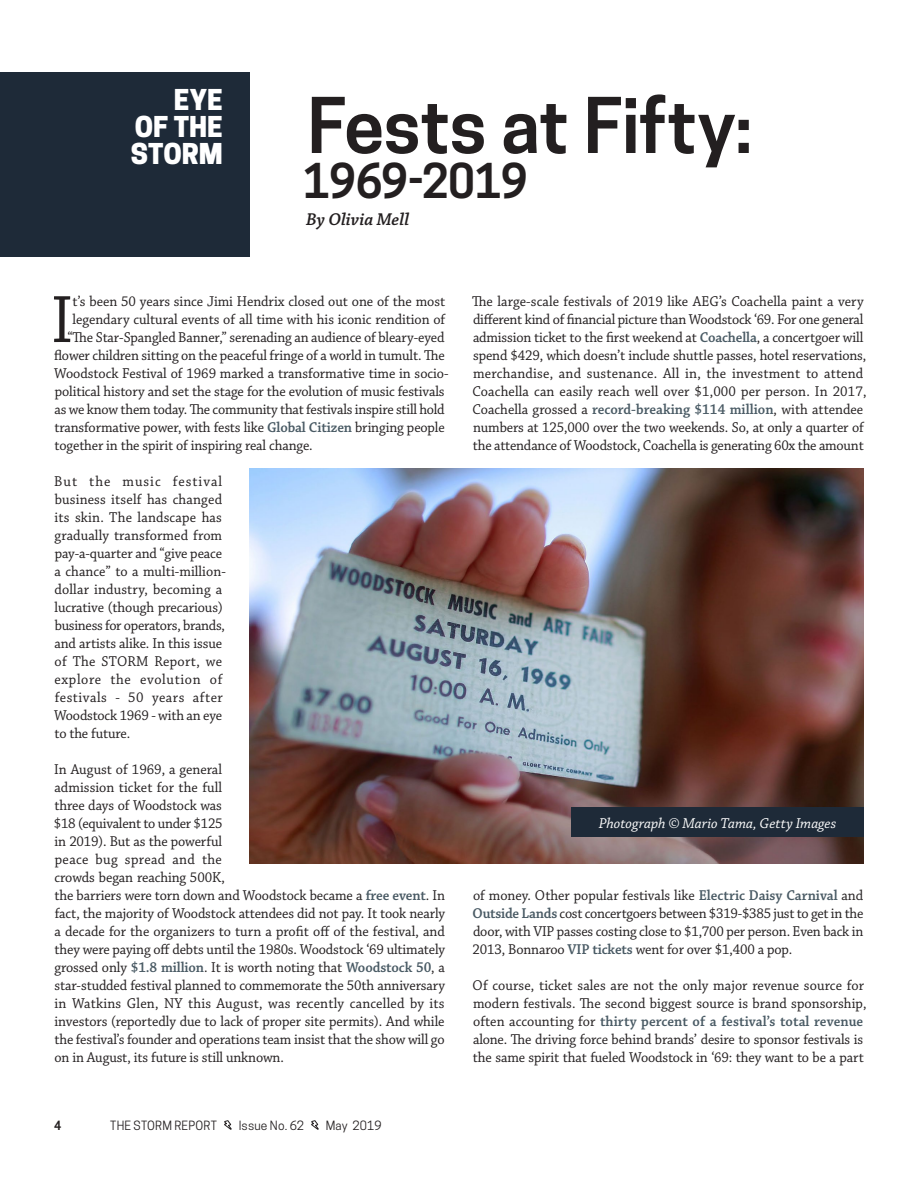
<style>
.page{position:relative;width:918px;height:1188px;background:#fff}
.page>*{position:absolute;margin:0;border:0;box-sizing:border-box;transform-origin:0 0}
.t1{font:600 72px "Cooper Hewitt";letter-spacing:-.015em;color:#231f20}
.t2{font:70.35px "Chaparral Pro";color:#231f20;scale:.95 1}
.t3{font:600 45px "Cooper Hewitt";letter-spacing:-.02em;color:#231f20}
.t4{font:800 27px "Cooper Hewitt";color:#fff}
.t5{font:italic 600 18px "Chaparral Pro";color:#231f20}
.t6{font:15px/18px "Chaparral Pro";letter-spacing:-.01em;color:#231f20;scale:.95 1}
.t7{font:15px/18px "Chaparral Pro";letter-spacing:.01em;color:#231f20;scale:.95 1}
.t8{font:italic 15px "Chaparral Pro";color:#fff}
.t9{font:12px "Cooper Hewitt";letter-spacing:.015em;color:#231f20}
.t10{font:600 12px "Cooper Hewitt";color:#231f20}
.s1{font-weight:600;color:#495a64}
</style>
<div class="page">
<img style="left:250px;top:468px;width:614px;height:396px">
<div style="left:572px;top:808px;width:292px;height:29px;background:#1e2a38"></div>
<div style="left:0;top:72px;width:250px;height:184px;background:#1e2a38"></div>
<svg style="left:224px;top:1120px;width:8px;height:10px"></svg>
<svg style="left:311px;top:1120px;width:8px;height:10px"></svg>
<p class="t4" style="left:174px;top:84px;width:50px">EYE</p>
<p class="t4" style="left:135px;top:111px;width:89px">OF THE</p>
<p class="t4" style="left:131px;top:138px;width:93px">STORM</p>
<p class="t1" style="left:307px;top:83px;width:447px">Fests at Fifty:</p>
<p class="t3" style="left:303px;top:155px;width:226px">1969-2019</p>
<p class="t5" style="left:306px;top:209px;width:104px">By Olivia Mell</p>
<p class="t2" style="left:51px;top:281px;width:24px">I</p>
<p class="t6" style="left:73px;top:293px;width:394px">t’s been 50 years since Jimi Hendrix closed out one of the most</p>
<p class="t6" style="left:73px;top:311px;width:394px">legendary cultural events of all time with his iconic rendition of</p>
<p class="t6" style="left:68px;top:329px;width:398px">“The Star-Spangled Banner,” serenading an audience of bleary-eyed</p>
<p class="t6" style="left:54px;top:347px;width:413px">flower children sitting on the peaceful fringe of a world in tumult. The</p>
<p class="t6" style="left:54px;top:365px;width:417px">Woodstock Festival of 1969 marked a transformative time in socio-</p>
<p class="t6" style="left:55px;top:383px;width:412px">political history and set the stage for the evolution of music festivals</p>
<p class="t6" style="left:55px;top:401px;width:412px">as we know them today. The community that festivals inspire still hold</p>
<p class="t6" style="left:54px;top:419px;width:412px">transformative power, with fests like <span class="s1">Global Citizen</span> bringing people</p>
<p class="t6" style="left:54px;top:437px;width:273px">together in the spirit of inspiring real change.</p>
<p class="t7" style="left:54px;top:473px;width:182px">But the music festival business itself has changed its skin. The landscape has gradually transformed from pay-a-quarter and “give peace a chance” to a multi-million&shy;dollar industry, becoming a lucrative (though precarious) business for operators, brands, and artists alike. In this issue of The STORM Report, we explore the evolution of festivals - 50 years after<br>Woodstock 1969 - with an eye to the future.</p>
<p class="t6" style="left:54px;top:761px;width:413px">In August of 1969, a general<br>admission ticket for the full<br>three days of Woodstock was<br>$18 (equivalent to under $125<br>in 2019). But as the powerful<br>peace bug spread and the<br>crowds began reaching 500K,<br>the barriers were torn down and Woodstock became a <span class="s1">free event</span>. In fact, the majority of Woodstock attendees did not pay. It took nearly a decade for the organizers to turn a profit off of the festival, and they were paying off debts until the 1980s. Woodstock ‘69 ultimately grossed only <span class="s1">$1.8 million</span>. It is worth noting that <span class="s1">Woodstock 50</span>, a star-studded festival planned to commemorate the 50th anniversary in Watkins Glen, NY this August, was recently cancelled by its investors (reportedly due to lack of proper site permits). And while the festival’s founder and operations team insist that the show will go on in August, its future is still unknown.</p>
<p class="t10" style="left:54px;top:1118px;width:9px">4</p>
<p class="t9" style="left:110px;top:1118px;width:108px">THE STORM REPORT</p>
<p class="t9" style="left:239px;top:1118px;width:67px">Issue No. 62</p>
<p class="t9" style="left:326px;top:1118px;width:57px">May 2019</p>
<p class="t6" style="left:472px;top:293px;width:417px">The large-scale festivals of 2019 like AEG’s Coachella paint a very different kind of financial picture than Woodstock ‘69. For one general admission ticket to the first weekend at <span class="s1">Coachella</span>, a concertgoer will spend $429, which doesn’t include shuttle passes, hotel reservations, merchandise, and sustenance. All in, the investment to attend Coachella can easily reach well over $1,000 per person. In 2017, Coachella grossed a <span class="s1">record-breaking $114 million</span>, with attendee numbers at 125,000 over the two weekends. So, at only a quarter of the attendance of Woodstock, Coachella is generating 60x the amount</p>
<p class="t8" style="left:599px;top:815px;width:239px">Photograph © Mario Tama, Getty Images</p>
<p class="t6" style="left:473px;top:887px;width:413px;text-align:justify">of money. Other popular festivals like <span class="s1">Electric Daisy Carnival</span> and <span class="s1">Outside Lands</span> cost concertgoers between $319-$385 just to get in the door, with VIP passes costing close to $1,700 per person. Even back in 2013, Bonnaroo <span class="s1">VIP tickets</span> went for over $1,400 a pop.</p>
<p class="t6" style="left:473px;top:977px;width:416px">Of course, ticket sales are not the only major revenue source for modern festivals. The second biggest source is brand sponsorship, often accounting for <span class="s1">thirty percent of a festival’s total revenue </span>alone. The driving force behind brands’ desire to sponsor festivals is the same spirit that fueled Woodstock in ‘69: they want to be a part</p>
</div>
